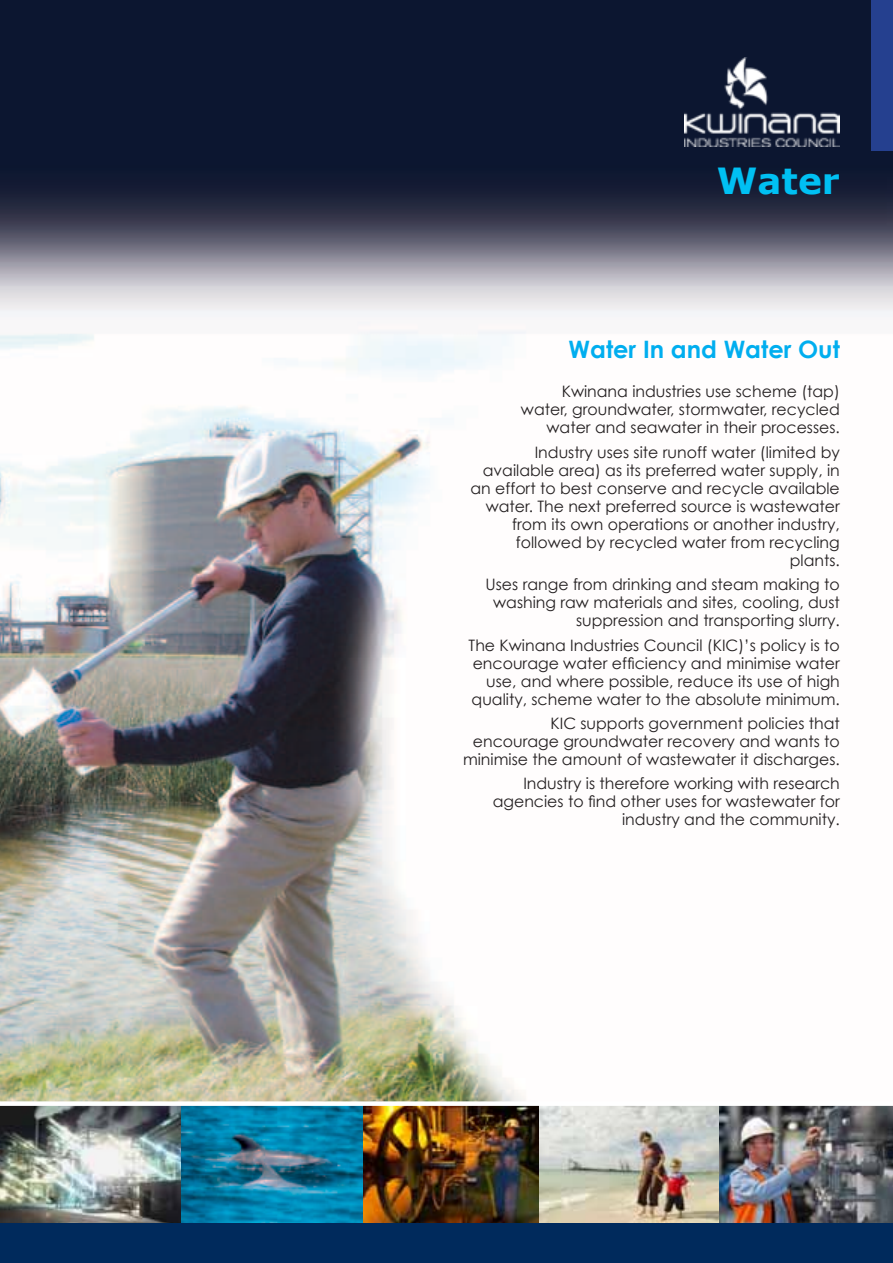
<style>
.page{position:relative;width:893px;height:1263px;background:#fff}
.page>*{position:absolute;margin:0;border:0;box-sizing:border-box;transform-origin:0 0}
.t1{font:700 36px "Verdana";color:#00c0f3}
.t2{font:700 24px "Century Gothic";color:#00aeef}
.t3{font:15.75px/18px "Century Gothic";color:#231f20;text-align:right}
</style>
<div class="page">
<img style="left:0;top:0;width:893px;height:1101px">
<img style="left:0;top:1106px;width:182px;height:117px">
<img style="left:684px;top:57px;width:155px;height:90px">
<img style="left:182px;top:1106px;width:711px;height:117px">
<div style="left:0;top:1223px;width:893px;height:40px;background:#002a5c"></div>
<div style="left:872px;top:0;width:21px;height:151px;background:#25408f"></div>
<h1 class="t1" style="left:717px;top:158px;width:124px">Water</h1>
<h2 class="t2" style="left:569px;top:334px;width:273px">Water In and Water Out</h2>
<p class="t3" style="left:521px;top:383px;width:320px">Kwinana industries use scheme (tap) water, groundwater, stormwater, recycled water and seawater in their processes.</p>
<p class="t3" style="left:470px;top:443px;width:371px">Industry uses site runoff water (limited by available area) as its preferred water supply, in an effort to best conserve and recycle available water. The next preferred source is wastewater from its own operations or another industry, followed by recycled water from recycling plants.</p>
<p class="t3" style="left:486px;top:575px;width:356px">Uses range from drinking and steam making to washing raw materials and sites, cooling, dust suppression and transporting slurry.</p>
<p class="t3" style="left:469px;top:636px;width:373px">The Kwinana Industries Council (KIC)’s policy is to encourage water efficiency and minimise water use, and where possible, reduce its use of high quality, scheme water to the absolute minimum.</p>
<p class="t3" style="left:463px;top:714px;width:378px">KIC supports government policies that encourage groundwater recovery and wants to minimise the amount of wastewater it discharges.</p>
<p class="t3" style="left:493px;top:774px;width:349px">Industry is therefore working with research agencies to find other uses for wastewater for industry and the community.</p>
</div>
